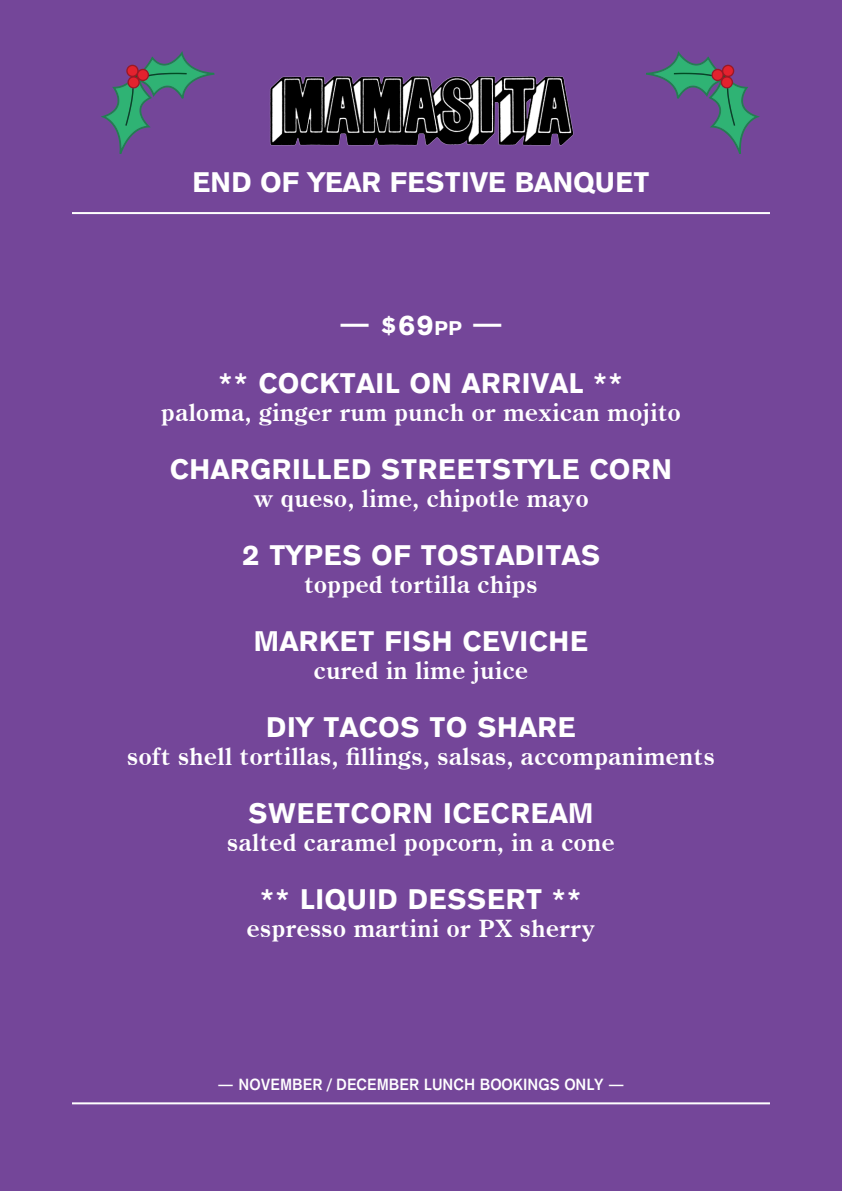
<style>
.page{position:relative;width:842px;height:1191px;background:#744699}
.page>*{position:absolute;margin:0;border:0;box-sizing:border-box;transform-origin:0 0}
.Menu_Description{font:28px "Gothic 725 Blk BT";letter-spacing:.03em;color:#fff}
.Subheading{font:28px "Gothic 725 Blk BT";letter-spacing:.01em;color:#fff}
.Drink_Description{font:700 24px "Century Oldstyle BT";letter-spacing:.02em;color:#fff}
._48_HRS{font:16px "Gothic 725 Bd BT";color:#fff}
.s1{font-size:19.6px}
</style>
<div class="page">
<hr style="left:72px;top:1102px;width:698px;height:2px;background:#fff">
<hr style="left:72px;top:212px;width:698px;height:2px;background:#fff">
<img style="left:267px;top:72px;width:308px;height:76px">
<svg style="left:646px;top:51px;width:114px;height:103px;background:#625d89"></svg>
<svg style="left:101px;top:51px;width:114px;height:103px;background:#635d89"></svg>
<p class="Subheading" style="left:192px;top:165px;width:458px">END OF YEAR FESTIVE BANQUET</p>
<p class="Menu_Description" style="left:339px;top:307px;width:165px">— $69<span class="s1">pp</span> —</p>
<p class="Menu_Description" style="left:219px;top:365px;width:406px">** COCKTAIL ON ARRIVAL **</p>
<p class="Drink_Description" style="left:161px;top:398px;width:521px">paloma, ginger rum punch or mexican mojito</p>
<p class="Menu_Description" style="left:170px;top:451px;width:503px">CHARGRILLED STREETSTYLE CORN</p>
<p class="Drink_Description" style="left:253px;top:484px;width:337px">w queso, lime, chipotle mayo</p>
<p class="Menu_Description" style="left:242px;top:537px;width:359px">2 TYPES OF TOSTADITAS</p>
<p class="Drink_Description" style="left:304px;top:570px;width:235px">topped tortilla chips</p>
<p class="Menu_Description" style="left:254px;top:623px;width:336px">MARKET FISH CEVICHE</p>
<p class="Drink_Description" style="left:314px;top:656px;width:216px">cured in lime juice</p>
<p class="Menu_Description" style="left:266px;top:709px;width:311px">DIY TACOS TO SHARE</p>
<p class="Drink_Description" style="left:127px;top:742px;width:589px">soft shell tortillas, fillings, salsas, accompaniments</p>
<p class="Menu_Description" style="left:248px;top:795px;width:347px">SWEETCORN ICECREAM</p>
<p class="Drink_Description" style="left:227px;top:828px;width:389px">salted caramel popcorn, in a cone</p>
<p class="Menu_Description" style="left:260px;top:881px;width:323px">** LIQUID DESSERT **</p>
<p class="Drink_Description" style="left:247px;top:914px;width:350px">espresso martini or PX sherry</p>
<p class="_48_HRS" style="left:217px;top:1075px;width:409px">— NOVEMBER / DECEMBER LUNCH BOOKINGS ONLY —</p>
</div>
